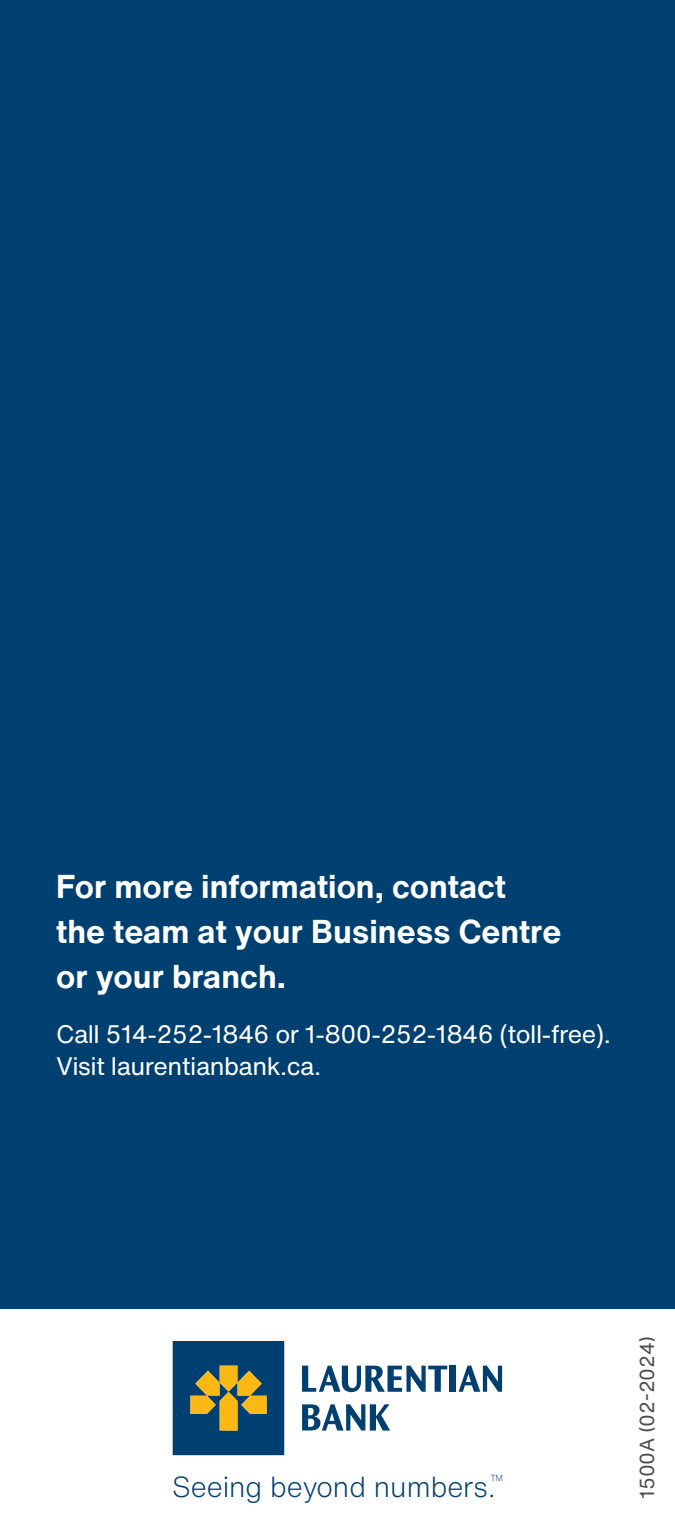
<style>
.page{position:relative;width:675px;height:1530px;background:#fff}
.page>*{position:absolute;margin:0;border:0;box-sizing:border-box;transform-origin:0 0}
.t1{font:700 32.5px/45px "Helvetica Now Text";color:#fff}
.t2{font:300 28.5px "Helvetica Now Text";color:#004071}
.t3{font:25px/32.5px "Helvetica Now Text";letter-spacing:-.02em;color:#fff}
.t4{font:20px "Helvetica Now Text";color:#4d4d4f}
.t5{font:300 8.75px "Helvetica Now Text";color:#004071}
</style>
<div class="page">
<div style="left:0;top:0;width:675px;height:1309px;background:#004071"></div>
<svg style="left:225px;top:1476px;width:2px;height:21px"></svg>
<svg style="left:173px;top:1341px;width:111px;height:114px;background:#33595f"></svg>
<svg style="left:302px;top:1366px;width:145px;height:26px"></svg>
<div style="left:450px;top:1366px;width:6px;height:26px;background:#004071"></div>
<svg style="left:459px;top:1366px;width:43px;height:26px"></svg>
<svg style="left:302px;top:1404px;width:88px;height:27px"></svg>
<h1 class="t1" style="left:56px;top:863px;width:507px">For more information, contact the team at your Business Centre or your branch.</h1>
<p class="t3" style="left:56px;top:1017px;width:556px">Call 514-252-1846 or 1-800-252-1846 (toll-free).<br>Visit laurentianbank.ca.</p>
<p class="t5" style="left:490px;top:1472px;width:14px">TM</p>
<p class="t2" style="left:172px;top:1466px;width:317px">See ng beyond numbers</p>
<p class="t4" style="left:632px;top:1499px;width:164px;rotate:-90deg">1500A (02-2024)</p>
</div>
